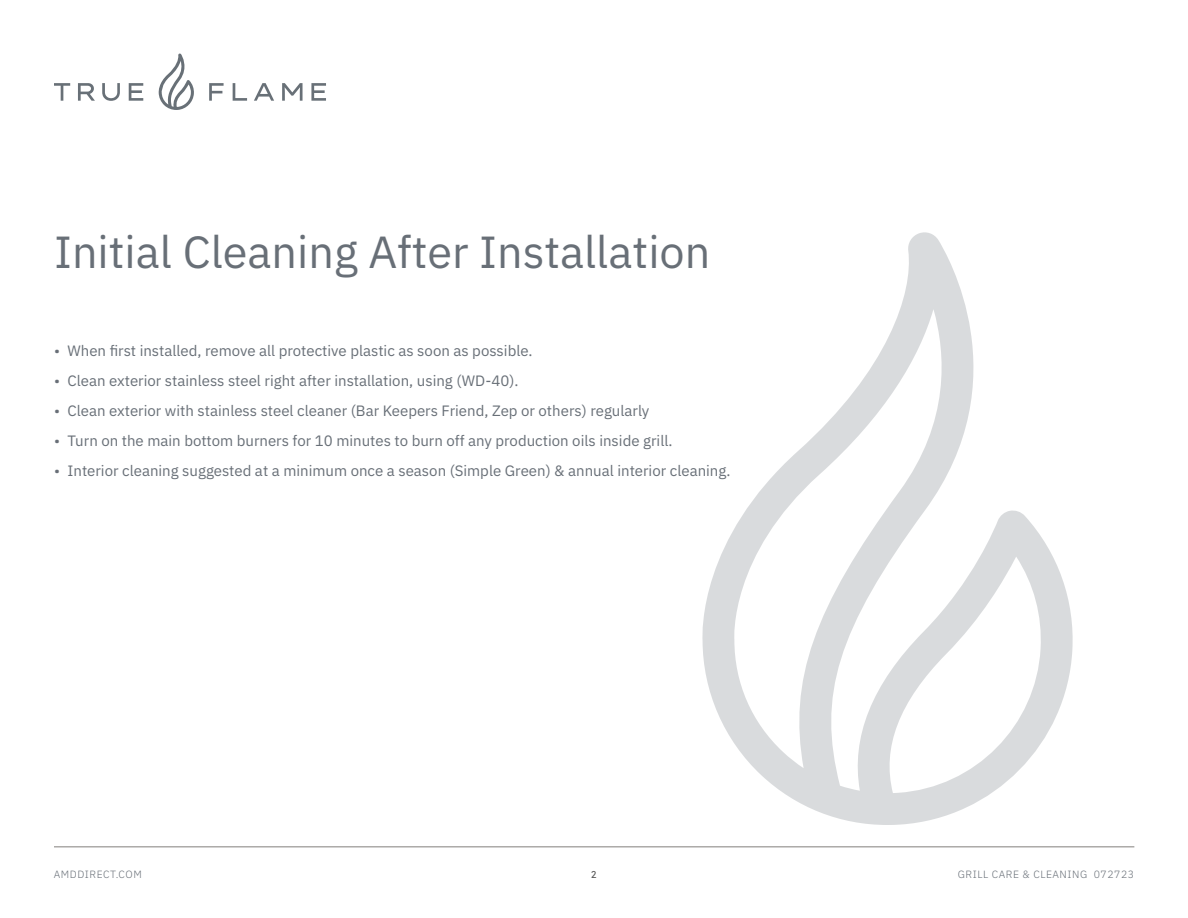
<style>
.page{position:relative;width:1188px;height:918px;background:#fff}
.page>*{position:absolute;margin:0;border:0;box-sizing:border-box;transform-origin:0 0}
.TF_Header_Dark{font:45px "IBM Plex Sans";color:#686f77}
.t1{font:15px "IBM Plex Sans";color:#686f77}
.t2{font:300 10.5px "IBM Plex Sans";letter-spacing:.05em;color:#686f77}
.t3{font:10.5px "Soleil";color:#5b5b5b}
</style>
<div class="page">
<svg style="left:702px;top:232px;width:371px;height:593px"></svg>
<hr style="left:54px;top:846px;width:1080px;height:1px;background:#83807c">
<svg style="left:158px;top:54px;width:36px;height:56px"></svg>
<svg style="left:54px;top:83px;width:16px;height:18px"></svg>
<svg style="left:78px;top:83px;width:17px;height:18px"></svg>
<svg style="left:102px;top:83px;width:18px;height:18px"></svg>
<svg style="left:129px;top:83px;width:14px;height:18px"></svg>
<svg style="left:209px;top:83px;width:15px;height:18px"></svg>
<svg style="left:233px;top:83px;width:14px;height:18px"></svg>
<svg style="left:254px;top:83px;width:20px;height:18px"></svg>
<svg style="left:282px;top:83px;width:21px;height:18px"></svg>
<svg style="left:311px;top:83px;width:15px;height:18px"></svg>
<p class="TF_Header_Dark" style="left:54px;top:218px;width:658px">Initial Cleaning After Installation</p>
<p class="t1" style="left:54px;top:339px;width:480px">• When first installed, remove all protective plastic as soon as possible.</p>
<p class="t1" style="left:54px;top:369px;width:466px">• Clean exterior stainless steel right after installation, using (WD-40).</p>
<p class="t1" style="left:54px;top:399px;width:597px">• Clean exterior with stainless steel cleaner (Bar Keepers Friend, Zep or others) regularly</p>
<p class="t1" style="left:54px;top:429px;width:620px">• Turn on the main bottom burners for 10 minutes to burn off any production oils inside grill.</p>
<p class="t1" style="left:54px;top:459px;width:678px">• Interior cleaning suggested at a minimum once a season (Simple Green) &amp; annual interior cleaning.</p>
<p class="t2" style="left:54px;top:866px;width:89px">AMDDIRECT.COM</p>
<p class="t3" style="left:591px;top:866px;width:7px">2</p>
<p class="t2" style="left:958px;top:866px;width:178px">GRILL CARE &amp; CLEANING 072723</p>
</div>
